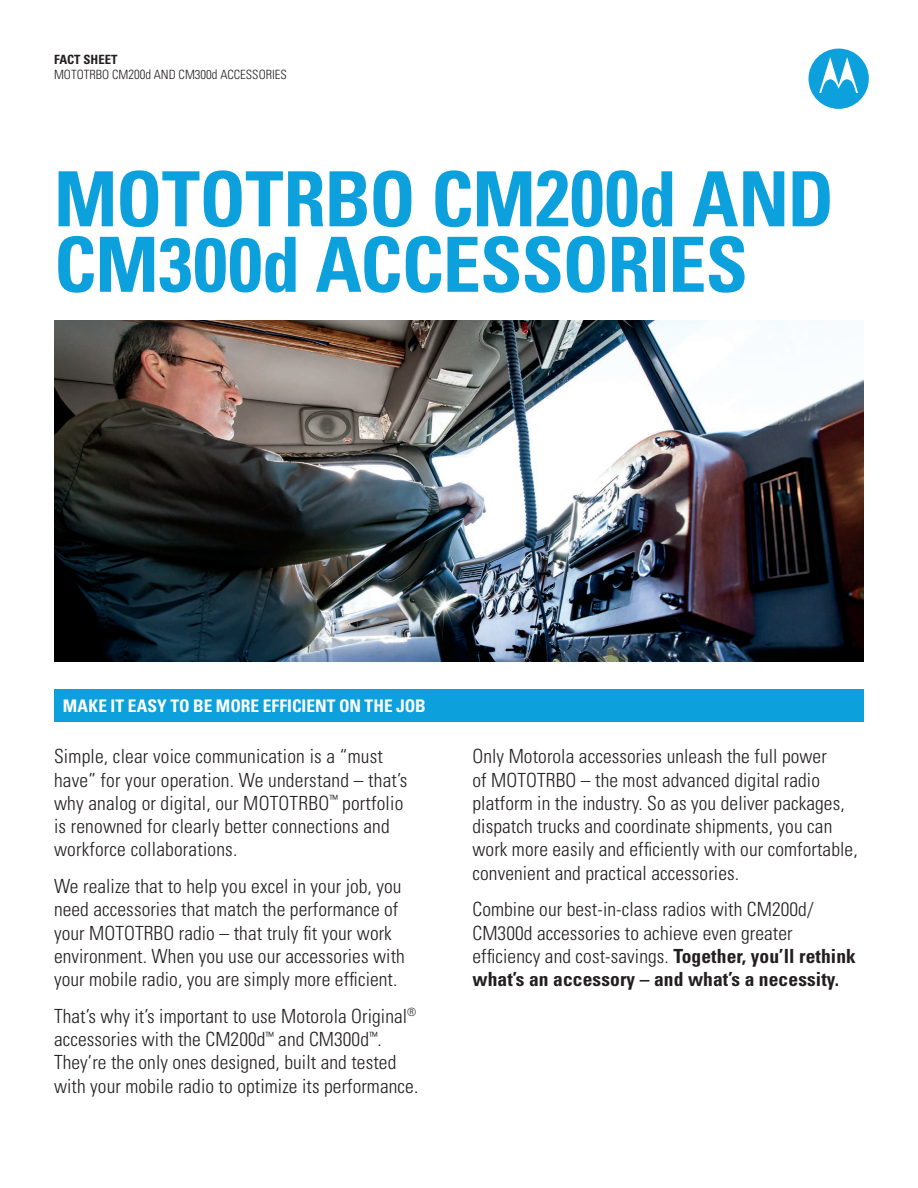
<style>
.page{position:relative;width:918px;height:1188px;background:#fff}
.page>*{position:absolute;margin:0;border:0;box-sizing:border-box;transform-origin:0 0}
.t1{font:700 condensed 76.2px/65.6px "Univers";letter-spacing:-.01em;color:#0ca0dc}
.Body_copy{font:300 condensed 19.5px/23.2px "Univers";letter-spacing:.005em;color:#231f20}
.Blue_Bar_reversed_su{font:700 condensed 17.4px "Univers";color:#fff}
.t2{font:300 condensed 12.75px/15.3px "Univers";color:#231f20}
.s1{font-weight:700}
.s2{font-size:13.2px}
.s3{font-size:79.2px}
</style>
<div class="page">
<img style="left:54px;top:320px;width:810px;height:341px">
<div style="left:809px;top:49px;width:60px;height:60px;background:#0ca0dc;border-radius:50%"></div>
<svg style="left:819px;top:57px;width:39px;height:36px"></svg>
<div style="left:54px;top:689px;width:810px;height:33px;background:#0ca0dc"></div>
<p class="t2" style="left:54px;top:52px;width:235px"><span class="s1">FACT SHEET<br></span>MOTOTRBO CM<span class="s2">200d</span> AND CM300<span class="s2">d</span> ACCESSORIES</p>
<p class="t1" style="left:54px;top:166px;width:782px">MOTOTRBO CM<span class="s3">200</span>d AND<br>CM300d ACCESSORIES</p>
<p class="Blue_Bar_reversed_su" style="left:63px;top:695px;width:365px">MAKE IT EASY TO BE MORE EFFICIENT ON THE JOB</p>
<p class="Body_copy" style="left:54px;top:745px;width:355px">Simple, clear voice communication is a “must have” for your operation. We understand – that’s why analog or digital, our MOTOTRBO<sup>™</sup> portfolio is renowned for clearly better connections and workforce collaborations.</p>
<p class="Body_copy" style="left:54px;top:875px;width:352px">We realize that to help you excel in your job, you need accessories that match the performance of your MOTOTRBO radio – that truly fit your work environment. When you use our accessories with your mobile radio, you are simply more efficient.</p>
<p class="Body_copy" style="left:54px;top:1005px;width:366px">That’s why it’s important to use Motorola Original<sup>® </sup>accessories with the CM200d<sup>™</sup> and CM300d<sup>™</sup>.<br>They’re the only ones designed, built and tested with your mobile radio to optimize its performance.</p>
<p class="Body_copy" style="left:472px;top:745px;width:387px">Only Motorola accessories unleash the full power<br>of MOTOTRBO – the most advanced digital radio platform in the industry. So as you deliver packages, dispatch trucks and coordinate shipments, you can work more easily and efficiently with our comfortable, convenient and practical accessories.</p>
<p class="Body_copy" style="left:472px;top:898px;width:385px">Combine our best-in-class radios with CM200d/ CM300d accessories to achieve even greater efficiency and cost-savings. <span class="s1">Together, you’ll rethink what’s an accessory – and what’s a necessity.</span></p>
</div>
